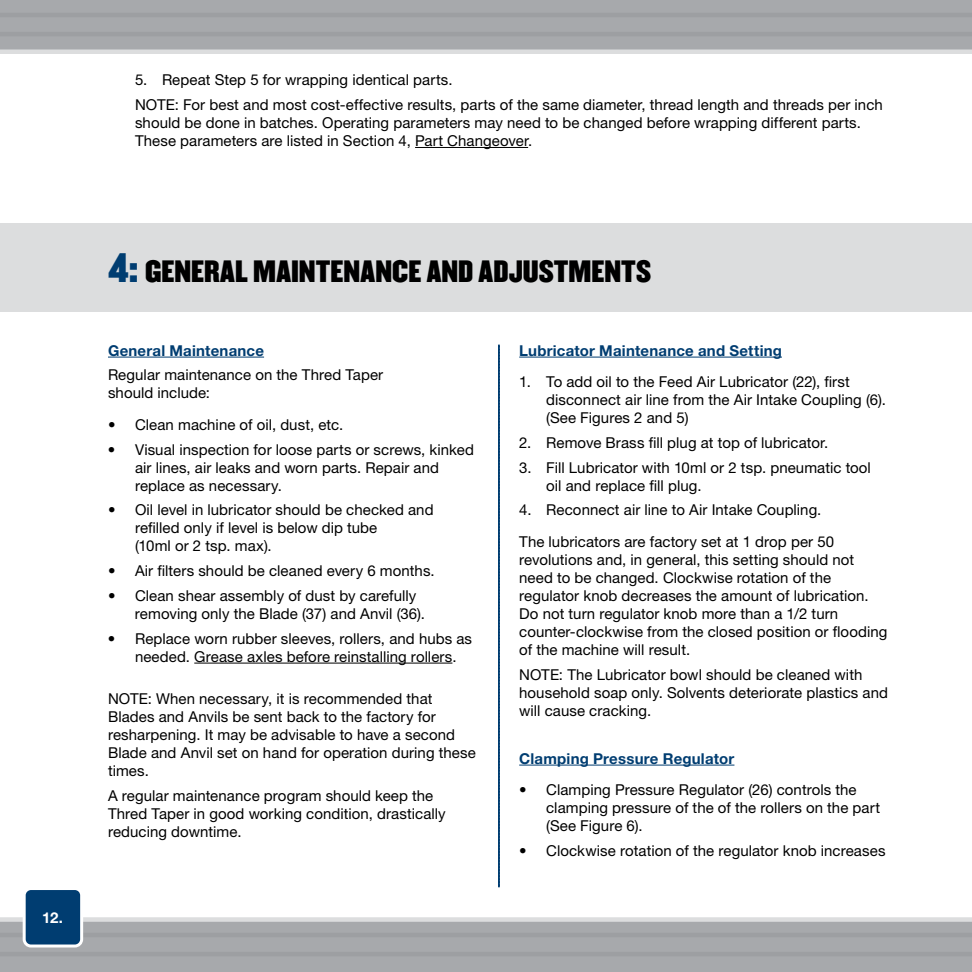
<style>
.page{position:relative;width:972px;height:972px;background:#a7a9ac}
.page>*{position:absolute;margin:0;border:0;box-sizing:border-box;transform-origin:0 0}
.t1{font:27px "Champion HTF Middleweight";letter-spacing:.005em;color:#000}
.t2{font:15px/18px "Helvetica Neue LT Std";letter-spacing:.005em;color:#000}
.t3{font:700 15px "Helvetica Neue LT Std";letter-spacing:.015em;color:#003d71}
.t4{font:700 15px "Helvetica Neue LT Std";color:#fff}
.s1{font-size:36px;color:#003d71}
</style>
<div class="page">
<hr style="left:0;top:32px;width:972px;height:4px;background:#9d9fa2">
<hr style="left:0;top:13px;width:972px;height:4px;background:#9d9fa2">
<hr style="left:0;top:952px;width:972px;height:4px;background:#9d9fa2">
<hr style="left:0;top:933px;width:972px;height:4px;background:#9d9fa2">
<div style="left:0;top:50px;width:972px;height:872px;background:#fff"></div>
<hr style="left:108px;top:357px;width:156px;height:1px;background:#003d71">
<hr style="left:194px;top:663px;width:258px;height:1px;background:#000">
<hr style="left:519px;top:357px;width:263px;height:1px;background:#003d71">
<hr style="left:519px;top:765px;width:215px;height:1px;background:#003d71">
<div style="left:0;top:223px;width:972px;height:89px;background:#dcddde"></div>
<hr style="left:415px;top:147px;width:113px;height:1px;background:#000">
<svg style="left:498px;top:345px;width:2px;height:542px"></svg>
<div style="left:24px;top:889px;width:58px;height:57px;background:#003d71;border-radius:7px"></div>
<div style="left:23px;top:887px;width:60px;height:61px;border:3px solid #fff;border-radius:7px"></div>
<p class="t4" style="left:42px;top:908px;width:22px">12.</p>
<p class="t2" style="left:135px;top:67px;width:749px;line-height:24.8px">5. Repeat Step 5 for wrapping identical parts.<br>NOTE: For best and most cost-effective results, parts of the same diameter, thread length and threads per inch</p>
<p class="t2" style="left:135px;top:113px;width:727px">should be done in batches. Operating parameters may need to be changed before wrapping different parts.<br>These parameters are listed in Section 4, Part Changeover.</p>
<h1 class="t1" style="left:108px;top:253px;width:545px"><span class="s1">4:</span> GENERAL MAINTENANCE AND ADJUSTMENTS</h1>
<p class="t3" style="left:108px;top:341px;width:158px">General Maintenance</p>
<p class="t2" style="left:108px;top:366px;width:277px">Regular maintenance on the Thred Taper should include:</p>
<p class="t2" style="left:108px;top:415px;width:237px">• Clean machine of oil, dust, etc.</p>
<p class="t2" style="left:135px;top:440px;width:340px;text-indent:-27px">• Visual inspection for loose parts or screws, kinked air lines, air leaks and worn parts. Repair and replace as necessary.</p>
<p class="t2" style="left:135px;top:501px;width:300px;text-indent:-27px">• Oil level in lubricator should be checked and refilled only if level is below dip tube<br>(10ml or 2 tsp. max).</p>
<p class="t2" style="left:108px;top:562px;width:328px">• Air filters should be cleaned every 6 months.</p>
<p class="t2" style="left:135px;top:586px;width:292px;text-indent:-27px">• Clean shear assembly of dust by carefully removing only the Blade (37) and Anvil (36).</p>
<p class="t2" style="left:135px;top:629px;width:339px;text-indent:-27px">• Replace worn rubber sleeves, rollers, and hubs as needed. Grease axles before reinstalling rollers.</p>
<p class="t2" style="left:108px;top:690px;width:369px">NOTE: When necessary, it is recommended that Blades and Anvils be sent back to the factory for resharpening. It may be advisable to have a second Blade and Anvil set on hand for operation during these times.</p>
<p class="t2" style="left:108px;top:787px;width:339px">A regular maintenance program should keep the<br>Thred Taper in good working condition, drastically reducing downtime.</p>
<p class="t3" style="left:519px;top:341px;width:264px">Lubricator Maintenance and Setting</p>
<p class="t2" style="left:546px;top:373px;width:341px;text-indent:-27px">1. To add oil to the Feed Air Lubricator (22), first disconnect air line from the Air Intake Coupling (6). (See Figures 2 and 5)</p>
<p class="t2" style="left:519px;top:433px;width:311px">2. Remove Brass fill plug at top of lubricator.</p>
<p class="t2" style="left:546px;top:458px;width:326px;text-indent:-27px">3. Fill Lubricator with 10ml or 2 tsp. pneumatic tool oil and replace fill plug.</p>
<p class="t2" style="left:519px;top:494px;width:316px;line-height:31.5px">4. Reconnect air line to Air Intake Coupling.<br>The lubricators are factory set at 1 drop per 50</p>
<p class="t2" style="left:519px;top:550px;width:370px">revolutions and, in general, this setting should not need to be changed. Clockwise rotation of the regulator knob decreases the amount of lubrication.<br>Do not turn regulator knob more than a 1/2 turn counter-clockwise from the closed position or flooding of the machine will result.</p>
<p class="t2" style="left:519px;top:665px;width:370px">NOTE: The Lubricator bowl should be cleaned with household soap only. Solvents deteriorate plastics and will cause cracking.</p>
<p class="t3" style="left:519px;top:749px;width:217px">Clamping Pressure Regulator</p>
<p class="t2" style="left:546px;top:781px;width:335px;text-indent:-27px">• Clamping Pressure Regulator (26) controls the clamping pressure of the of the rollers on the part (See Figure 6).</p>
<p class="t2" style="left:519px;top:841px;width:368px">• Clockwise rotation of the regulator knob increases</p>
</div>
